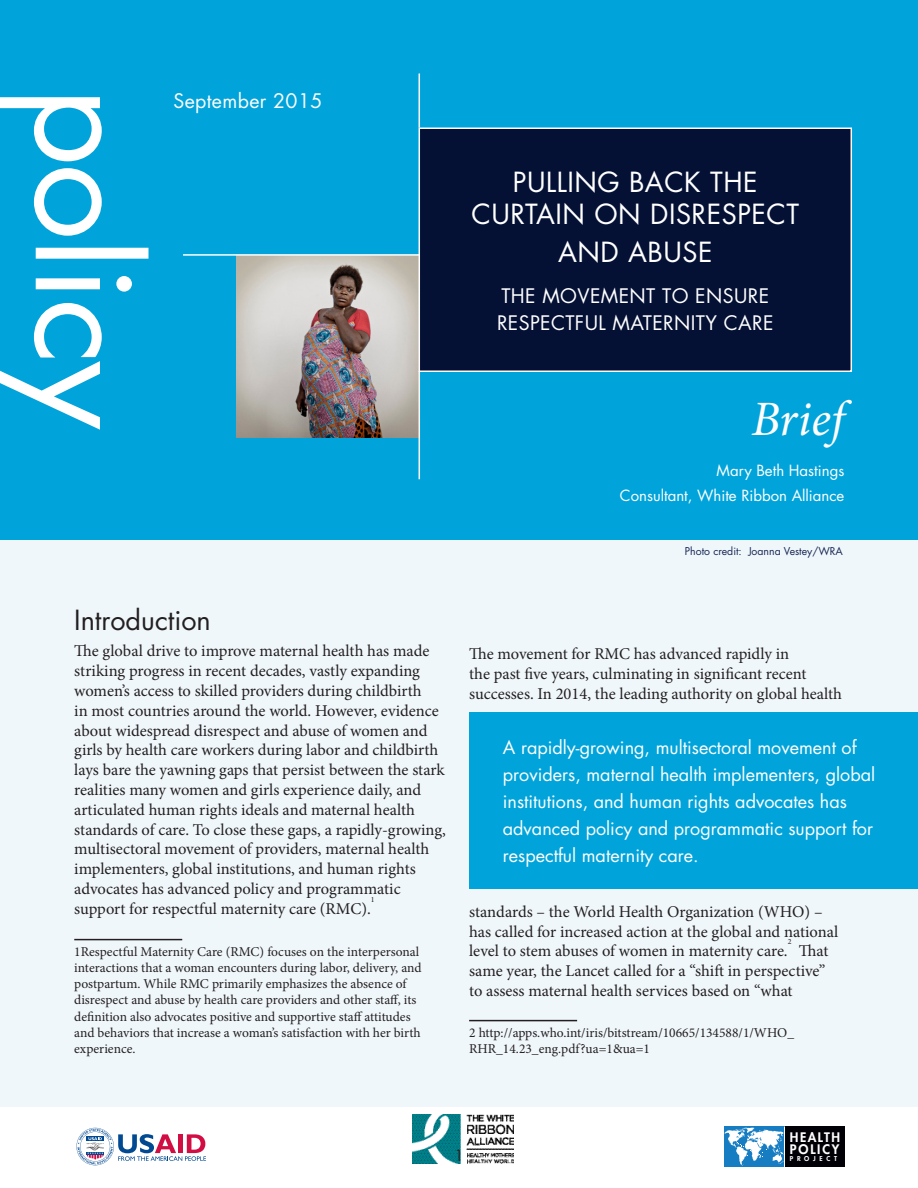
<style>
.page{position:relative;width:918px;height:1188px;background:#fff}
.page>*{position:absolute;margin:0;border:0;box-sizing:border-box;transform-origin:0 0}
.t1{font:italic 49.5px "Minion Pro";color:#fff}
.t2{font:27px/32.4px "Futura Std";letter-spacing:.02em;color:#fff;text-align:center}
.Heading_1{font:27px "Futura Std";color:#231f20}
.Date{font:19.5px/27px "Futura Std";letter-spacing:.02em;color:#fff}
.Callout_Box{font:18px/27px "Futura Std";color:#fff}
.Body{font:16.5px/19.8px "Minion Pro";color:#231f20}
.Authors{font:15px "Futura Std";color:#fff}
.Callout_Box-2{font:15px "Futura Std";color:#231f20}
.t3{font:13.5px/16.2px "Minion Pro";color:#231f20}
.t4{font:800 12.9px/12px "Futura Std";letter-spacing:.125em;color:#fff}
.Credits{font:10.5px "Futura Std";color:#182754}
.Body-2{font:7.8px "Minion Pro";color:#231f20}
.t5{font:800 6.6px "Futura Std";letter-spacing:.565em;color:#fff}
</style>
<div class="page">
<div style="left:0;top:0;width:918px;height:540px;background:#00a4db"></div>
<div style="left:0;top:540px;width:918px;height:567px;background:#f0f7fb"></div>
<div style="left:785px;top:1127px;width:60px;height:40px;background:#000006"></div>
<div style="left:724px;top:1127px;width:61px;height:40px;background:#177dc2"></div>
<svg style="left:724px;top:1128px;width:60px;height:38px"></svg>
<hr style="left:784px;top:1127px;width:1px;height:40px;background:#fff">
<svg style="left:76px;top:1128px;width:130px;height:37px"></svg>
<img style="left:412px;top:1115px;width:102px;height:48px">
<img style="left:236px;top:256px;width:183px;height:182px">
<hr style="left:183px;top:254px;width:238px;height:2px;background:#fff">
<hr style="left:419px;top:74px;width:1px;height:54px;background:#fff">
<hr style="left:419px;top:371px;width:1px;height:108px;background:#fff">
<div style="left:419px;top:128px;width:432px;height:243px;background:#041135"></div>
<div style="left:419px;top:128px;width:433px;height:244px;border:2px solid #fff"></div>
<hr style="left:74px;top:939px;width:108px;height:1px;background:#231f20">
<hr style="left:469px;top:1020px;width:108px;height:1px;background:#231f20">
<svg style="left:0;top:97px;width:149px;height:333px"></svg>
<div style="left:469px;top:712px;width:449px;height:177px;background:#00a4db"></div>
<p class="Date" style="left:173px;top:87px;width:151px">September 2015</p>
<p class="t2" style="left:471px;top:166px;width:329px">PULLING BACK THE<br>CURTAIN ON DISRESPECT</p>
<p class="t2" style="left:558px;top:236px;width:156px">AND ABUSE</p>
<p class="Date" style="left:497px;top:282px;width:278px">THE MOVEMENT TO ENSURE<br>RESPECTFUL MATERNITY CARE</p>
<p class="Heading_1" style="left:74px;top:603px;width:138px">Introduction</p>
<p class="Body" style="left:74px;top:641px;width:373px">The global drive to improve maternal health has made striking progress in recent decades, vastly expanding women’s access to skilled providers during childbirth<br>in most countries around the world. However, evidence about widespread disrespect and abuse of women and girls by health care workers during labor and childbirth lays bare the yawning gaps that persist between the stark realities many women and girls experience daily, and articulated human rights ideals and maternal health standards of care. To close these gaps, a rapidly-growing, multisectoral movement of providers, maternal health implementers, global institutions, and human rights advocates has advanced policy and programmatic support for respectful maternity care (RMC).</p>
<p class="Body-2" style="left:371px;top:894px;width:5px">1</p>
<p class="t3" style="left:74px;top:943px;width:349px">1Respectful Maternity Care (RMC) focuses on the interpersonal interactions that a woman encounters during labor, delivery, and postpartum. While RMC primarily emphasizes the absence of disrespect and abuse by health care providers and other staff, its definition also advocates positive and supportive staff attitudes and behaviors that increase a woman’s satisfaction with her birth experience.</p>
<p class="t1" style="left:751px;top:385px;width:94px">Brief</p>
<p class="Authors" style="left:717px;top:461px;width:129px">Mary Beth Hastings</p>
<p class="Authors" style="left:620px;top:485px;width:226px">Consultant, White Ribbon Alliance</p>
<p class="Credits" style="left:685px;top:545px;width:160px">Photo credit: Joanna Vestey/WRA</p>
<p class="Body" style="left:469px;top:644px;width:374px">The movement for RMC has advanced rapidly in<br>the past five years, culminating in significant recent successes. In 2014, the leading authority on global health</p>
<p class="Callout_Box" style="left:503px;top:734px;width:374px">A rapidly-growing, multisectoral movement of providers, maternal health implementers, global institutions, and human rights advocates has advanced policy and programmatic support for respectful maternity care.</p>
<p class="Body" style="left:469px;top:902px;width:371px">standards – the World Health Organization (WHO) – has called for increased action at the global and national level to stem abuses of women in maternity care.</p>
<p class="Body-2" style="left:788px;top:937px;width:5px">2</p>
<p class="Body" style="left:469px;top:941px;width:361px;text-indent:330px">That same year, the Lancet called for a “shift in perspective” to assess maternal health services based on “what</p>
<p class="t3" style="left:469px;top:1024px;width:326px">2 http://apps.who.int/iris/bitstream/10665/134588/1/WHO_<br>RHR_14.23_eng.pdf?ua=1&amp;ua=1</p>
<p class="t4" style="left:790px;top:1131px;width:52px">HEALTH<br>POLICY</p>
<p class="Callout_Box-2" style="left:454px;top:1146px;width:11px">1</p>
<p class="t5" style="left:790px;top:1155px;width:49px">PROJECT</p>
</div>
